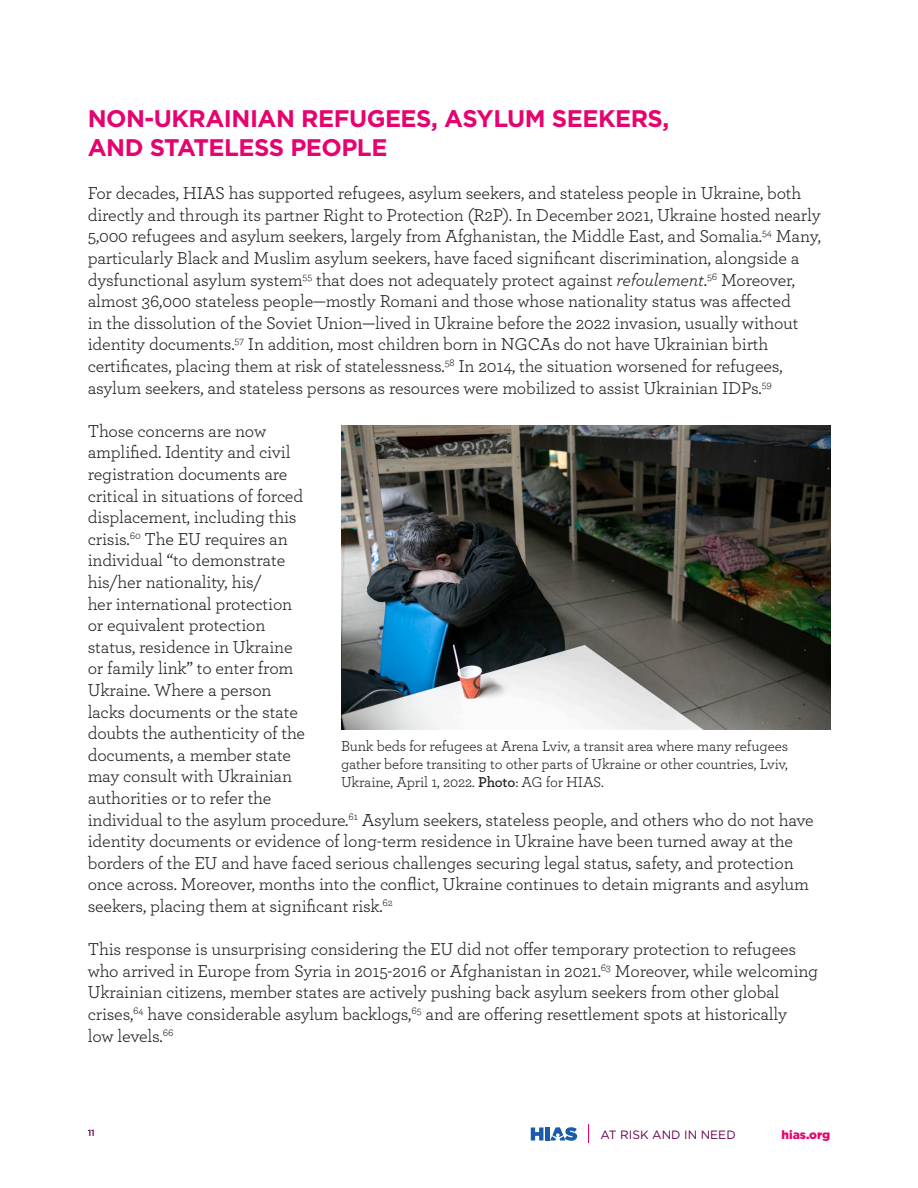
<style>
.page{position:relative;width:918px;height:1188px;background:#fff}
.page>*{position:absolute;margin:0;border:0;box-sizing:border-box;transform-origin:0 0}
.t1{font:700 24px/28.8px "Gotham";letter-spacing:-.02em;color:#e4036f}
.t2{font:18px/21.6px "Archer";letter-spacing:-.01em;color:#231f20}
.t3{font:15px/18px "Archer";letter-spacing:-.01em;color:#231f20;text-align:justify}
.t4{font:12px "Gotham";color:#66004a}
.t5{font:900 12px "Gotham";color:#e4036f}
.t6{font:500 9px "Gotham";color:#66004a}
.s1{font-style:italic}
.s2{font-weight:600}
</style>
<div class="page">
<img style="left:341px;top:426px;width:489px;height:304px">
<svg style="left:531px;top:1127px;width:12px;height:14px"></svg>
<div style="left:545px;top:1127px;width:5px;height:14px;background:#185cab"></div>
<svg style="left:550px;top:1127px;width:27px;height:14px"></svg>
<svg style="left:588px;top:1125px;width:1px;height:18px"></svg>
<p class="t1" style="left:88px;top:104px;width:583px">NON-UKRAINIAN REFUGEES, ASYLUM SEEKERS,<br>AND STATELESS PEOPLE</p>
<p class="t2" style="left:88px;top:182px;width:735px">For decades, HIAS has supported refugees, asylum seekers, and stateless people in Ukraine, both directly and through its partner Right to Protection (R2P). In December 2021, Ukraine hosted nearly 5,000 refugees and asylum seekers, largely from Afghanistan, the Middle East, and Somalia.<sup>54</sup> Many, particularly Black and Muslim asylum seekers, have faced significant discrimination, alongside a dysfunctional asylum system<sup>55</sup> that does not adequately protect against <span class="s1">refoulement</span>.<sup>56</sup> Moreover, almost 36,000 stateless people—mostly Romani and those whose nationality status was affected<br>in the dissolution of the Soviet Union—lived in Ukraine before the 2022 invasion, usually without identity documents.<sup>57</sup> In addition, most children born in NGCAs do not have Ukrainian birth certificates, placing them at risk of statelessness.<sup>58</sup> In 2014, the situation worsened for refugees, asylum seekers, and stateless persons as resources were mobilized to assist Ukrainian IDPs.<sup>59</sup></p>
<p class="t2" style="left:88px;top:419px;width:728px">Those concerns are now<br>amplified. Identity and civil<br>registration documents are<br>critical in situations of forced<br>displacement, including this<br>crisis.<sup>60</sup> The EU requires an<br>individual “to demonstrate<br>his/her nationality, his/<br>her international protection<br>or equivalent protection<br>status, residence in Ukraine<br>or family link” to enter from<br>Ukraine. Where a person<br>lacks documents or the state<br>doubts the authenticity of the<br>documents, a member state<br>may consult with Ukrainian<br>authorities or to refer the<br>individual to the asylum procedure.<sup>61</sup> Asylum seekers, stateless people, and others who do not have identity documents or evidence of long-term residence in Ukraine have been turned away at the borders of the EU and have faced serious challenges securing legal status, safety, and protection once across. Moreover, months into the conflict, Ukraine continues to detain migrants and asylum seekers, placing them at significant risk.<sup>62</sup></p>
<p class="t2" style="left:88px;top:938px;width:732px">This response is unsurprising considering the EU did not offer temporary protection to refugees who arrived in Europe from Syria in 2015-2016 or Afghanistan in 2021.<sup>63</sup> Moreover, while welcoming Ukrainian citizens, member states are actively pushing back asylum seekers from other global crises,<sup>64</sup> have considerable asylum backlogs,<sup>65</sup> and are offering resettlement spots at historically<br>low levels.<sup>66</sup></p>
<p class="t3" style="left:341px;top:736px;width:449px">Bunk beds for refugees at Arena Lviv, a transit area where many refugees gather before transiting to other parts of Ukraine or other countries, Lviv, Ukraine, April 1, 2022. <span class="s2">Photo</span>: AG for HIAS.</p>
<p class="t6" style="left:88px;top:1127px;width:9px">11</p>
<p class="t4" style="left:600px;top:1127px;width:137px">AT RISK AND IN NEED</p>
<p class="t5" style="left:782px;top:1126px;width:50px">hias.org</p>
</div>
